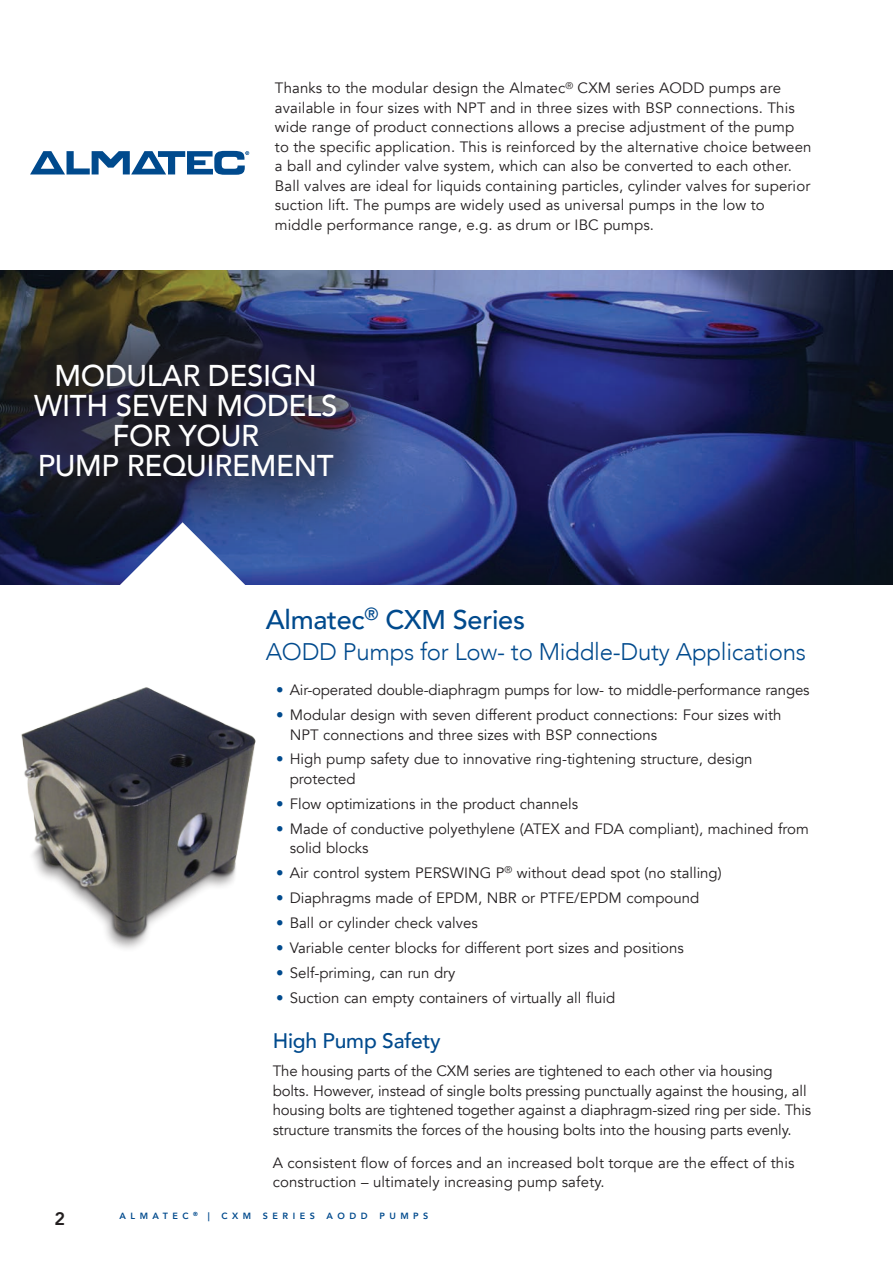
<style>
.page{position:relative;width:893px;height:1263px;background:#fff}
.page>*{position:absolute;margin:0;border:0;box-sizing:border-box;transform-origin:0 0}
.t1{font:500 30px/30px "Avenir";letter-spacing:-.01em;color:#fff;text-align:center}
.t2{font:500 27px "Avenir";letter-spacing:-.01em;color:#004a8d}
.t3{font:300 24px "Avenir";letter-spacing:-.01em;color:#004a8d}
.t4{font:500 21px "Avenir";letter-spacing:-.01em;color:#004a8d}
.t5{font:800 18px "Avenir";color:#231f20}
.t6{font:15px/19.5px "Avenir";color:#231f20}
.t7{font:800 9px "Avenir";letter-spacing:.5em;color:#004a8d}
.s1{color:#004a8d}
</style>
<div class="page">
<img style="left:0;top:270px;width:893px;height:315px">
<div style="left:0;top:287px;width:411px;height:266px;background:#231f20;opacity:.6"></div>
<svg style="left:111px;top:522px;width:143px;height:63px"></svg>
<svg style="left:30px;top:151px;width:219px;height:24px"></svg>
<img style="left:21px;top:687px;width:235px;height:262px">
<p class="t6" style="left:275px;top:79px;width:538px">Thanks to the modular design the Almatec<sup>®</sup> CXM series AODD pumps are available in four sizes with NPT and in three sizes with BSP connections. This wide range of product connections allows a precise adjustment of the pump to the specific application. This is reinforced by the alternative choice between a ball and cylinder valve system, which can also be converted to each other.<br>Ball valves are ideal for liquids containing particles, cylinder valves for superior suction lift. The pumps are widely used as universal pumps in the low to middle performance range, e.g. as drum or IBC pumps.</p>
<h1 class="t1" style="left:34px;top:359px;width:305px">MODULAR DESIGN<br>WITH SEVEN MODELS<br>FOR YOUR<br>PUMP REQUIREMENT</h1>
<h2 class="t2" style="left:266px;top:596px;width:261px">Almatec<sup>®</sup> CXM Series</h2>
<h3 class="t3" style="left:266px;top:638px;width:542px">AODD Pumps for Low- to Middle-Duty Applications</h3>
<p class="t6" style="left:276px;top:680px;width:535px"><span class="s1">•</span> Air-operated double-diaphragm pumps for low- to middle-performance ranges</p>
<p class="t6" style="left:290px;top:705px;width:493px;text-indent:-14px"><span class="s1">•</span> Modular design with seven different product connections: Four sizes with<br>NPT connections and three sizes with BSP connections</p>
<p class="t6" style="left:290px;top:750px;width:464px;text-indent:-14px"><span class="s1">•</span> High pump safety due to innovative ring-tightening structure, design protected</p>
<p class="t6" style="left:276px;top:794px;width:303px"><span class="s1">•</span> Flow optimizations in the product channels</p>
<p class="t6" style="left:290px;top:819px;width:521px;text-indent:-14px"><span class="s1">•</span> Made of conductive polyethylene (ATEX and FDA compliant), machined from solid blocks</p>
<p class="t6" style="left:276px;top:863px;width:447px"><span class="s1">•</span> Air control system PERSWING P<sup>®</sup> without dead spot (no stalling)</p>
<p class="t6" style="left:276px;top:888px;width:424px"><span class="s1">•</span> Diaphragms made of EPDM, NBR or PTFE/EPDM compound</p>
<p class="t6" style="left:276px;top:913px;width:203px"><span class="s1">•</span> Ball or cylinder check valves</p>
<p class="t6" style="left:276px;top:938px;width:409px"><span class="s1">•</span> Variable center blocks for different port sizes and positions</p>
<p class="t6" style="left:276px;top:963px;width:181px"><span class="s1">•</span> Self-priming, can run dry</p>
<p class="t6" style="left:276px;top:988px;width:340px"><span class="s1">•</span> Suction can empty containers of virtually all fluid</p>
<h3 class="t4" style="left:273px;top:1022px;width:169px">High Pump Safety</h3>
<p class="t6" style="left:273px;top:1061px;width:540px">The housing parts of the CXM series are tightened to each other via housing bolts. However, instead of single bolts pressing punctually against the housing, all housing bolts are tightened together against a diaphragm-sized ring per side. This structure transmits the forces of the housing bolts into the housing parts evenly.</p>
<p class="t6" style="left:273px;top:1153px;width:523px">A consistent flow of forces and an increased bolt torque are the effect of this construction – ultimately increasing pump safety.</p>
<p class="t5" style="left:54px;top:1204px;width:12px">2</p>
<p class="t7" style="left:120px;top:1209px;width:92px">ALMATEC <sup>®</sup> |</p>
<p class="t7" style="left:222px;top:1209px;width:31px">CXM</p>
<p class="t7" style="left:263px;top:1209px;width:54px">SERIES</p>
<p class="t7" style="left:327px;top:1209px;width:43px">AODD</p>
<p class="t7" style="left:379px;top:1209px;width:50px">PUMPS</p>
</div>
